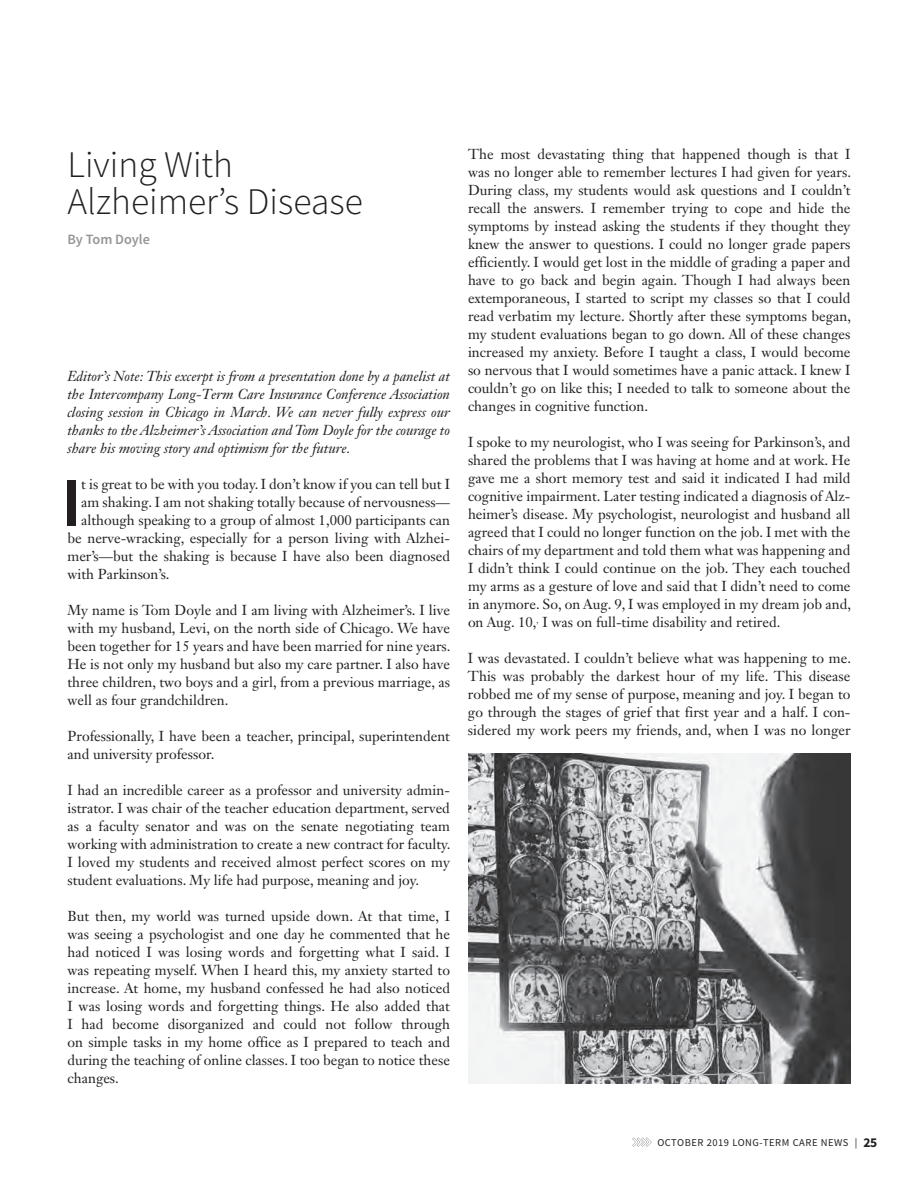
<style>
.page{position:relative;width:918px;height:1188px;background:#fff}
.page>*{position:absolute;margin:0;border:0;box-sizing:border-box;transform-origin:0 0}
.t1{font:600 69.3px "Source Sans Pro";color:#231f20}
.t2{font:300 37.5px/37.5px "Source Sans Pro";color:#231f20}
.t3{font:14.25px/18px "Janson Text LT Std";color:#231f20;text-align:justify}
.t4{font:italic 14.25px/18px "Janson Text LT Std";color:#231f20;text-align:justify}
.t5{font:600 14.25px "Source Sans Pro";color:#939598}
.t6{font:10.5px "Source Sans Pro";letter-spacing:.05em;color:#231f20}
.s1{font-weight:700;font-size:13.5px}
</style>
<div class="page">
<svg style="left:632px;top:1138px;width:20px;height:9px"></svg>
<img style="left:468px;top:754px;width:382px;height:330px">
<h2 class="t2" style="left:68px;top:146px;width:297px">Living With<br>Alzheimer’s Disease</h2>
<p class="t5" style="left:68px;top:230px;width:84px">By Tom Doyle</p>
<p class="t4" style="left:68px;top:368px;width:384px">Editor’s Note: This excerpt is from a presentation done by a panelist at the Intercompany Long-Term Care Insurance Conference Association closing session in Chicago in March. We can never fully express our thanks to the Alzheimer’s Association and Tom Doyle for the courage to share his moving story and optimism for the future.</p>
<h1 class="t1" style="left:62px;top:459px;width:21px">I</h1>
<p class="t3" style="left:81px;top:475px;width:370px">t is great to be with you today. I don’t know if you can tell but I</p>
<p class="t3" style="left:81px;top:493px;width:370px">am shaking. I am not shaking totally because of nervousness—</p>
<p class="t3" style="left:81px;top:511px;width:370px">although speaking to a group of almost 1,000 participants can</p>
<p class="t3" style="left:68px;top:529px;width:384px">be nerve-wracking, especially for a person living with Alzhei-</p>
<p class="t3" style="left:68px;top:547px;width:384px">mer’s—but the shaking is because I have also been diagnosed</p>
<p class="t3" style="left:68px;top:565px;width:104px">with Parkinson’s.</p>
<p class="t3" style="left:68px;top:601px;width:385px">My name is Tom Doyle and I am living with Alzheimer’s. I live with my husband, Levi, on the north side of Chicago. We have been together for 15 years and have been married for nine years.<br>He is not only my husband but also my care partner. I also have three children, two boys and a girl, from a previous marriage, as well as four grandchildren.</p>
<p class="t3" style="left:68px;top:727px;width:384px">Professionally, I have been a teacher, principal, superintendent and university professor.</p>
<p class="t3" style="left:68px;top:781px;width:384px">I had an incredible career as a professor and university admin&shy;istrator. I was chair of the teacher education department, served as a faculty senator and was on the senate negotiating team working with administration to create a new contract for faculty.<br>I loved my students and received almost perfect scores on my student evaluations. My life had purpose, meaning and joy.</p>
<p class="t3" style="left:68px;top:907px;width:384px">But then, my world was turned upside down. At that time, I was seeing a psychologist and one day he commented that he had noticed I was losing words and forgetting what I said. I was repeating myself. When I heard this, my anxiety started to increase. At home, my husband confessed he had also noticed I was losing words and forgetting things. He also added that I had become disorganized and could not follow through on simple tasks in my home office as I prepared to teach and during the teaching of online classes. I too began to notice these changes.</p>
<p class="t3" style="left:468px;top:145px;width:385px">The most devastating thing that happened though is that I was no longer able to remember lectures I had given for years.<br>During class, my students would ask questions and I couldn’t recall the answers. I remember trying to cope and hide the symptoms by instead asking the students if they thought they knew the answer to questions. I could no longer grade papers efficiently. I would get lost in the middle of grading a paper and have to go back and begin again. Though I had always been extemporaneous, I started to script my classes so that I could read verbatim my lecture. Shortly after these symptoms began, my student evaluations began to go down. All of these changes increased my anxiety. Before I taught a class, I would become so nervous that I would sometimes have a panic attack. I knew I couldn’t go on like this; I needed to talk to someone about the changes in cognitive function.</p>
<p class="t3" style="left:468px;top:433px;width:385px">I spoke to my neurologist, who I was seeing for Parkinson’s, and shared the problems that I was having at home and at work. He gave me a short memory test and said it indicated I had mild cognitive impairment. Later testing indicated a diagnosis of Alz&shy;heimer’s disease. My psychologist, neurologist and husband all agreed that I could no longer function on the job. I met with the chairs of my department and told them what was happening and I didn’t think I could continue on the job. They each touched my arms as a gesture of love and said that I didn’t need to come in anymore. So, on Aug. 9, I was employed in my dream job and, on Aug. 10,<sup>,</sup> I was on full-time disability and retired.</p>
<p class="t3" style="left:468px;top:649px;width:385px">I was devastated. I couldn’t believe what was happening to me.<br>This was probably the darkest hour of my life. This disease robbed me of my sense of purpose, meaning and joy. I began to go through the stages of grief that first year and a half. I con&shy;sidered my work peers my friends, and, when I was no longer</p>
<p class="t6" style="left:657px;top:1136px;width:221px">OCTOBER 2019 LONG-TERM CARE NEWS | <span class="s1">25</span></p>
</div>
